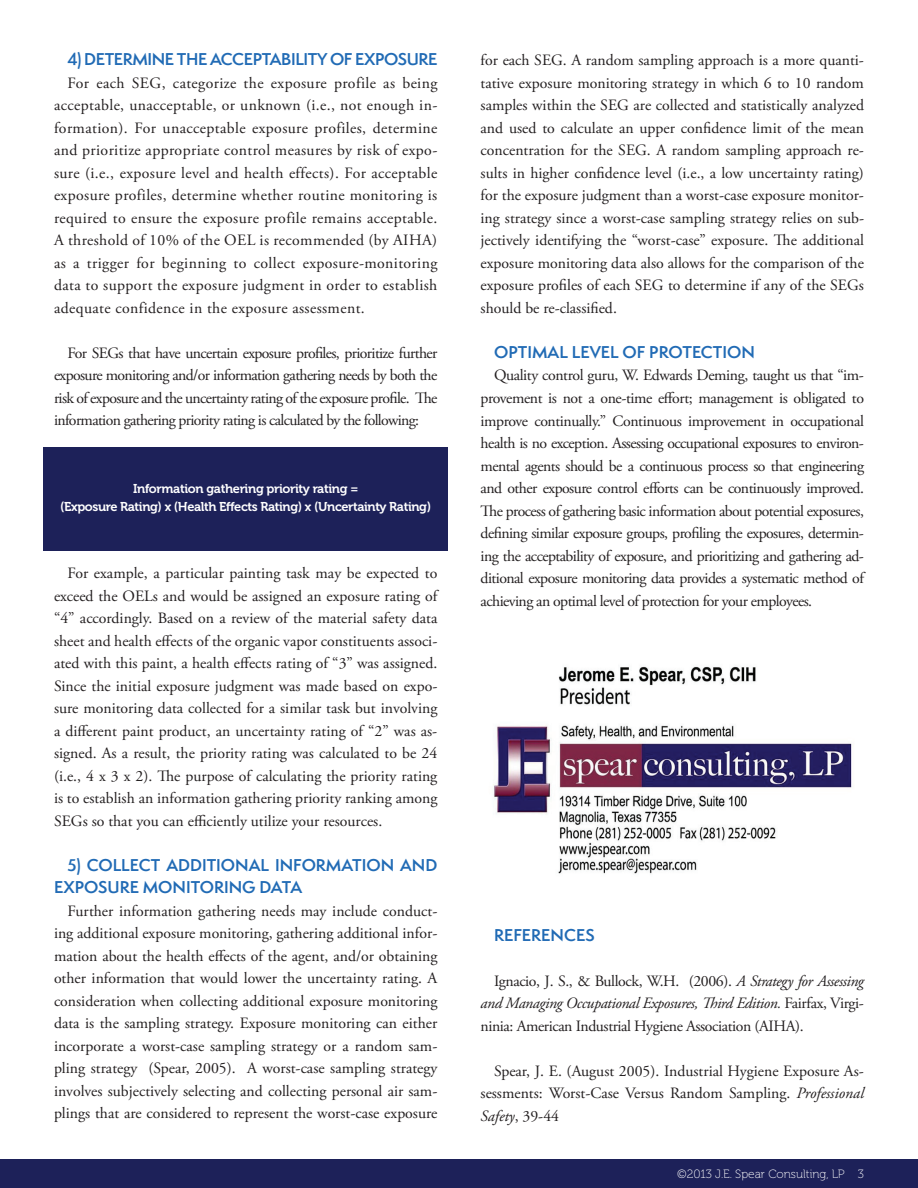
<style>
.page{position:relative;width:918px;height:1188px;background:#fff}
.page>*{position:absolute;margin:0;border:0;box-sizing:border-box;transform-origin:0 0}
.t1{font:15.75px/22.5px "Adobe Garamond Pro";color:#231f20;text-align:justify}
.t2{font:600 15.75px/22.5px "Semplicita Pro";color:#216bb5}
.t3{font:600 15.75px "Semplicita Pro";letter-spacing:-.025em;color:#216bb5}
.t4{font:12.75px/18px "Museo 700";letter-spacing:-.03em;color:#fff;text-align:center}
.t5{font:12px "Museo 100";color:#fff}
.s1{font-style:italic}
</style>
<div class="page">
<div style="left:43px;top:447px;width:405px;height:103px;background:#1d2159"></div>
<div style="left:0;top:1159px;width:918px;height:29px;background:#1d2159"></div>
<img style="left:493px;top:666px;width:361px;height:208px">
<p class="t3" style="left:68px;top:48px;width:371px">4) DETERMINE THE ACCEPTABILITY OF EXPOSURE</p>
<p class="t1" style="left:54px;top:72px;width:385px;text-indent:13px">For each SEG, categorize the exposure profile as being acceptable, unacceptable, or unknown (i.e., not enough in&shy;formation). For unacceptable exposure profiles, determine and prioritize appropriate control measures by risk of expo&shy;sure (i.e., exposure level and health effects). For acceptable exposure profiles, determine whether routine monitoring is required to ensure the exposure profile remains acceptable.<br>A threshold of 10% of the OEL is recommended (by AIHA) as a trigger for beginning to collect exposure-monitoring data to support the exposure judgment in order to establish adequate confidence in the exposure assessment.</p>
<p class="t1" style="left:54px;top:342px;width:385px;text-indent:13px">For SEGs that have uncertain exposure profiles, prioritize further exposure monitoring and/or information gathering needs by both the risk of exposure and the uncertainty rating of the exposure profile. The information gathering priority rating is calculated by the following:</p>
<p class="t4" style="left:60px;top:480px;width:372px">Information gathering priority rating =<br>(Exposure Rating) x (Health Effects Rating) x (Uncertainty Rating)</p>
<p class="t1" style="left:54px;top:563px;width:385px;text-indent:13px">For example, a particular painting task may be expected to exceed the OELs and would be assigned an exposure rating of “4” accordingly. Based on a review of the material safety data sheet and health effects of the organic vapor constituents associ&shy;ated with this paint, a health effects rating of “3” was assigned.<br>Since the initial exposure judgment was made based on expo&shy;sure monitoring data collected for a similar task but involving a different paint product, an uncertainty rating of “2” was as&shy;signed. As a result, the priority rating was calculated to be 24 (i.e., 4 x 3 x 2). The purpose of calculating the priority rating is to establish an information gathering priority ranking among SEGs so that you can efficiently utilize your resources.</p>
<p class="t2" style="left:54px;top:853px;width:385px;text-indent:13px">5) COLLECT ADDITIONAL I NFORMATION AND<br>EXPOSURE MONITORING DATA</p>
<p class="t1" style="left:54px;top:900px;width:385px;text-indent:13px">Further information gathering needs may include conduct&shy;ing additional exposure monitoring, gathering additional infor&shy;mation about the health effects of the agent, and/or obtaining other information that would lower the uncertainty rating. A consideration when collecting additional exposure monitoring data is the sampling strategy. Exposure monitoring can either incorporate a worst-case sampling strategy or a random sam&shy;pling strategy (Spear, 2005). A worst-case sampling strategy involves subjectively selecting and collecting personal air sam&shy;plings that are considered to represent the worst-case exposure</p>
<p class="t1" style="left:481px;top:50px;width:385px">for each SEG. A random sampling approach is a more quanti&shy;tative exposure monitoring strategy in which 6 to 10 random samples within the SEG are collected and statistically analyzed and used to calculate an upper confidence limit of the mean concentration for the SEG. A random sampling approach re&shy;sults in higher confidence level (i.e., a low uncertainty rating) for the exposure judgment than a worst-case exposure monitor&shy;ing strategy since a worst-case sampling strategy relies on sub&shy;jectively identifying the “worst-case” exposure. The additional exposure monitoring data also allows for the comparison of the exposure profiles of each SEG to determine if any of the SEGs should be re-classified.</p>
<p class="t2" style="left:494px;top:341px;width:262px">OPTIMAL LEVEL OF PROTECTION</p>
<p class="t1" style="left:481px;top:365px;width:385px;text-indent:13px">Quality control guru, W. Edwards Deming, taught us that “im&shy;provement is not a one-time effort; management is obligated to improve continually.” Continuous improvement in occupational health is no exception. Assessing occupational exposures to environ&shy;mental agents should be a continuous process so that engineering and other exposure control efforts can be continuously improved.<br>The process of gathering basic information about potential exposures, defining similar exposure groups, profiling the exposures, determin&shy;ing the acceptability of exposure, and prioritizing and gathering ad&shy;ditional exposure monitoring data provides a systematic method of achieving an optimal level of protection for your employees.</p>
<p class="t2" style="left:494px;top:923px;width:101px">REFERENCES</p>
<p class="t1" style="left:481px;top:970px;width:385px;text-indent:14px">Ignacio, J. S., &amp; Bullock, W.H. (2006). <span class="s1">A Strategy for Assessing and Managing Occupational Exposures, Third Edition.</span> Fairfax, Virgi&shy;ninia: American Industrial Hygiene Association (AIHA).</p>
<p class="t1" style="left:481px;top:1060px;width:385px;text-indent:13px">Spear, J. E. (August 2005). Industrial Hygiene Exposure As&shy;sessments: Worst-Case Versus Random Sampling. <span class="s1">Professional Safety</span>, 39-44</p>
<p class="t5" style="left:677px;top:1167px;width:188px">©2013 J.E. Spear Consulting, LP 3</p>
</div>
